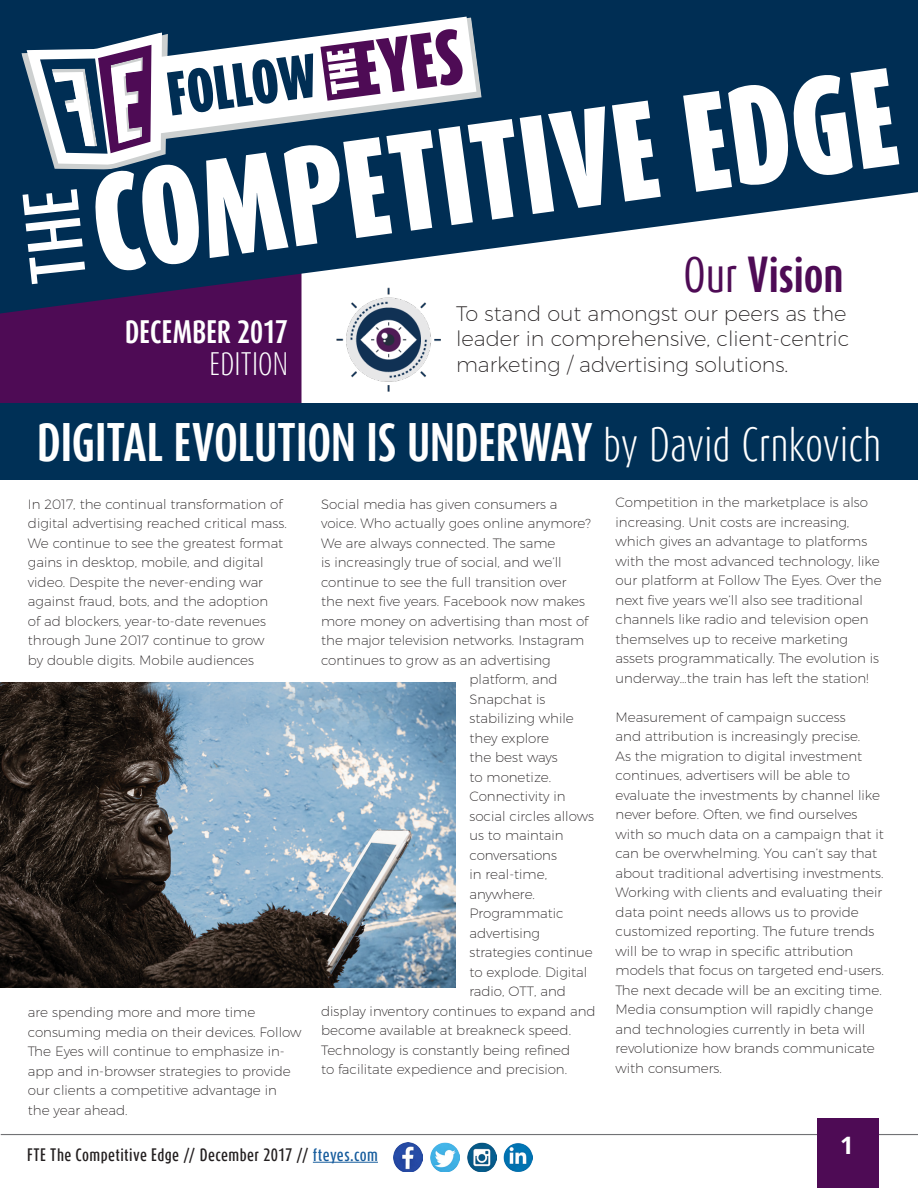
<style>
.page{position:relative;width:918px;height:1188px;background:#fff}
.page>*{position:absolute;margin:0;border:0;box-sizing:border-box;transform-origin:0 0}
.t1{font:900 115.5px "Dax Compact";color:#fff}
.t2{font:700 45px "Dax Compact";letter-spacing:-.005em;color:#fff}
.t3{font:700 42px "Dax Compact";color:#4e0b55}
.t4{font:700 27px "Dax Compact";color:#fff}
.t5{font:300 27px "Dax Compact";letter-spacing:.005em;color:#fff}
.t6{font:700 24px "Open Sans";color:#fff}
.t7{font:200 21px/25.2px "Montserrat";color:#231f20}
.t8{font:500 15px "Dax Compact";letter-spacing:.025em;color:#231f20}
.t9{font:200 13.5px/19.5px "Montserrat";color:#231f20}
.s1{font-weight:400}
.s2{font-weight:300;font-size:40.5px}
.s3{color:#175d9e}
</style>
<div class="page">
<div style="left:0;top:315px;width:298px;height:89px;background:#4e0b55"></div>
<svg style="left:0;top:0;width:918px;height:315px;fill:#002e54"></svg>
<div style="left:21px;top:0;width:464px;height:179px;background:#002e54"></div>
<svg style="left:27px;top:0;width:453px;height:173px;background:#1c4466"></svg>
<svg style="left:40px;top:28px;width:424px;height:133px"></svg>
<img style="left:298px;top:255px;width:169px;height:149px">
<img style="left:0;top:683px;width:456px;height:304px">
<div style="left:0;top:404px;width:918px;height:76px;background:#003056"></div>
<hr style="left:313px;top:1162px;width:65px;height:1px;background:#175d9e">
<hr style="left:1px;top:1134px;width:917px;height:1px;background:#717275">
<div style="left:817px;top:1118px;width:62px;height:70px;background:#4e0b55"></div>
<img style="left:394px;top:1143px;width:29px;height:29px">
<img style="left:430px;top:1143px;width:29px;height:29px">
<img style="left:467px;top:1143px;width:29px;height:29px">
<img style="left:504px;top:1143px;width:29px;height:29px">
<div style="left:23px;top:189px;width:63px;height:95px;background:#002e54"></div>
<h1 class="t1" style="left:83px;top:152px;width:812px;rotate:-8deg">COMPETITIVE EDGE</h1>
<h3 class="t3" style="left:684px;top:247px;width:162px"><span class="s1">Our</span> Vision</h3>
<h3 class="t7" style="left:456px;top:301px;width:395px">To stand out amongst our peers as the leader in comprehensive, client-centric marketing / advertising solutions.</h3>
<h3 class="t4" style="left:125px;top:314px;width:164px">DECEMBER 2017</h3>
<h3 class="t5" style="left:210px;top:347px;width:80px">EDITION</h3>
<p class="t2" style="left:37px;top:413px;width:846px">DIGITAL EVOLUTION IS UNDERWAY <span class="s2">by David Crnkovich</span></p>
<p class="t9" style="left:321px;top:494px;width:238px">Social media has given consumers a</p>
<p class="t9" style="left:321px;top:513px;width:271px">voice. Who actually goes online anymore?</p>
<p class="t9" style="left:321px;top:533px;width:236px">We are always connected. The same</p>
<p class="t9" style="left:321px;top:552px;width:242px">is increasingly true of social, and we’ll</p>
<p class="t9" style="left:321px;top:572px;width:247px">continue to see the full transition over</p>
<p class="t9" style="left:321px;top:591px;width:265px">the next five years. Facebook now makes</p>
<p class="t9" style="left:321px;top:611px;width:269px">more money on advertising than most of</p>
<p class="t9" style="left:321px;top:630px;width:264px">the major television networks. Instagram</p>
<p class="t9" style="left:321px;top:650px;width:231px">continues to grow as an advertising</p>
<p class="t9" style="left:470px;top:669px;width:90px">platform, and</p>
<p class="t9" style="left:470px;top:689px;width:77px">Snapchat is</p>
<p class="t9" style="left:470px;top:708px;width:106px">stabilizing while</p>
<p class="t9" style="left:470px;top:728px;width:81px">they explore</p>
<p class="t9" style="left:470px;top:747px;width:90px">the best ways</p>
<p class="t9" style="left:470px;top:767px;width:83px">to monetize.</p>
<p class="t9" style="left:470px;top:786px;width:98px">Connectivity in</p>
<p class="t9" style="left:470px;top:806px;width:126px">social circles allows</p>
<p class="t9" style="left:470px;top:825px;width:96px">us to maintain</p>
<p class="t9" style="left:470px;top:845px;width:89px">conversations</p>
<p class="t9" style="left:470px;top:864px;width:79px">in real-time,</p>
<p class="t9" style="left:470px;top:884px;width:67px">anywhere.</p>
<p class="t9" style="left:470px;top:903px;width:96px">Programmatic</p>
<p class="t9" style="left:470px;top:923px;width:72px">advertising</p>
<p class="t9" style="left:470px;top:942px;width:125px">strategies continue</p>
<p class="t9" style="left:470px;top:962px;width:119px">to explode. Digital</p>
<p class="t9" style="left:470px;top:981px;width:98px">radio, OTT, and</p>
<p class="t9" style="left:321px;top:1001px;width:276px">display inventory continues to expand and</p>
<p class="t9" style="left:321px;top:1020px;width:252px">become available at breakneck speed.</p>
<p class="t9" style="left:321px;top:1040px;width:251px">Technology is constantly being refined</p>
<p class="t9" style="left:321px;top:1059px;width:247px">to facilitate expedience and precision.</p>
<p class="t9" style="left:616px;top:492px;width:268px">Competition in the marketplace is also increasing. Unit costs are increasing, which gives an advantage to platforms with the most advanced technology, like our platform at Follow The Eyes. Over the next five years we’ll also see traditional channels like radio and television open themselves up to receive marketing assets programmatically. The evolution is underway…the train has left the station!</p>
<p class="t9" style="left:616px;top:707px;width:270px">Measurement of campaign success<br>and attribution is increasingly precise.<br>As the migration to digital investment continues, advertisers will be able to evaluate the investments by channel like never before. Often, we find ourselves with so much data on a campaign that it can be overwhelming. You can’t say that about traditional advertising investments.<br>Working with clients and evaluating their data point needs allows us to provide customized reporting. The future trends will be to wrap in specific attribution models that focus on targeted end-users.</p>
<p class="t9" style="left:616px;top:980px;width:268px">The next decade will be an exciting time.<br>Media consumption will rapidly change and technologies currently in beta will revolutionize how brands communicate with consumers.</p>
<p class="t9" style="left:28px;top:494px;width:260px">In 2017, the continual transformation of digital advertising reached critical mass.<br>We continue to see the greatest format gains in desktop, mobile, and digital video. Despite the never-ending war against fraud, bots, and the adoption<br>of ad blockers, year-to-date revenues through June 2017 continue to grow<br>by double digits. Mobile audiences</p>
<p class="t9" style="left:28px;top:1002px;width:275px">are spending more and more time consuming media on their devices. Follow The Eyes will continue to emphasize in&shy;app and in-browser strategies to provide our clients a competitive advantage in the year ahead.</p>
<p class="t8" style="left:27px;top:1145px;width:352px">FTE The Competitive Edge // December 2017 // <span class="s3">fteyes.com</span></p>
<p class="t6" style="left:840px;top:1128px;width:15px">1</p>
</div>
